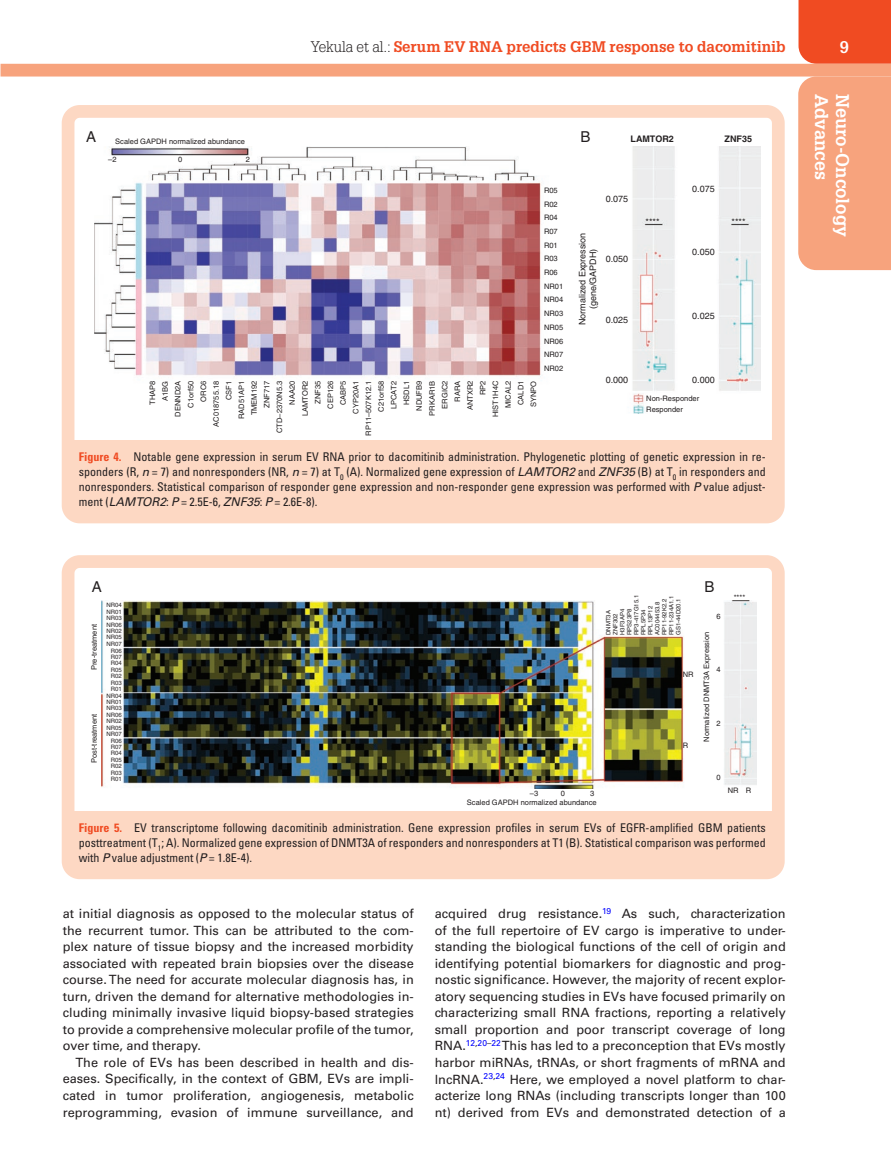
<style>
.page{position:relative;width:891px;height:1175px;background:#fff}
.page>*{position:absolute;margin:0;border:0;box-sizing:border-box;transform-origin:0 0}
.t1{font:700 18px "Glypha LT Std";color:#fff}
.t2{font:700 16.5px "Glypha LT Std";color:#fff}
.t3{font:700 15px "Glypha LT Std";color:#f04b22}
.t4{font:15px "Helvetica";color:#231f20}
.t5{font:12.75px/16.5px "Univers LT Std";color:#231f20;text-align:justify}
.t6{font:condensed 12px/15px "Univers LT Std";color:#231f20;text-align:justify}
.t7{font:9px "Helvetica";color:#231f20}
.t8{font:700 9px "Helvetica";color:#231f20}
.t9{font:7.5px/13.6px "Helvetica";color:#231f20}
.t10{font:6px/6.4px "Helvetica";color:#231f20}
.s1{font-weight:300;color:#231f20}
.s2{font-weight:700;color:#f04b22}
.s3{font-style:italic;font-stretch:normal}
</style>
<div class="page">
<div style="left:798px;top:76px;width:93px;height:194px;background:#f7a37d"></div>
<div style="left:799px;top:0;width:92px;height:64px;background:#f04b22"></div>
<div style="left:1px;top:64px;width:890px;height:12px;background:#f7a37d"></div>
<img style="left:94px;top:146px;width:666px;height:268px">
<div style="left:73px;top:440px;width:700px;height:73px;background:#fdd8c3"></div>
<div style="left:62px;top:105px;width:723px;height:418px;border:13px solid #fdd8c3;border-radius:12px"></div>
<img style="left:101px;top:600px;width:655px;height:188px">
<div style="left:73px;top:811px;width:700px;height:58px;background:#fdd8c3"></div>
<div style="left:62px;top:555px;width:723px;height:324px;border:13px solid #fdd8c3;border-radius:12px"></div>
<p class="t3" style="left:311px;top:37px;width:477px"><span class="s1">Yekula et al.:</span> Serum EV RNA predicts GBM response to dacomitinib</p>
<p class="t2" style="left:840px;top:37px;width:11px">9</p>
<p class="t4" style="left:86px;top:128px;width:12px">A</p>
<p class="t4" style="left:580px;top:128px;width:12px">B</p>
<p class="t8" style="left:631px;top:133px;width:45px">LAMTOR2</p>
<p class="t8" style="left:725px;top:133px;width:29px">ZNF35</p>
<p class="t9" style="left:115px;top:135px;width:131px">Scaled GAPDH normalized abundance</p>
<p class="t9" style="left:108px;top:153px;width:10px">–2</p>
<p class="t9" style="left:178px;top:153px;width:6px">0</p>
<p class="t9" style="left:246px;top:153px;width:6px">2</p>
<p class="t9" style="left:544px;top:183px;width:21px">R05<br>R02<br>R04<br>R07<br>R01<br>R03<br>R06<br>NR01</p>
<p class="t9" style="left:544px;top:293px;width:21px;text-align:justify">NR04<br>NR03<br>NR05<br>NR06<br>NR07<br>NR02</p>
<p class="t7" style="left:606px;top:194px;width:24px">0.075</p>
<p class="t7" style="left:577px;top:325px;width:94px;rotate:-90deg">Normalized Expression</p>
<p class="t7" style="left:588px;top:309px;width:62px;rotate:-90deg">(gene/GAPDH)</p>
<p class="t7" style="left:606px;top:254px;width:24px">0.050</p>
<p class="t7" style="left:606px;top:314px;width:24px">0.025</p>
<p class="t7" style="left:692px;top:183px;width:24px">0.075</p>
<p class="t7" style="left:646px;top:217px;width:16px">****</p>
<p class="t7" style="left:732px;top:217px;width:16px">****</p>
<p class="t7" style="left:692px;top:247px;width:24px">0.050</p>
<p class="t7" style="left:692px;top:311px;width:24px">0.025</p>
<p class="t9" style="left:451px;top:401px;width:22px;rotate:-90deg">RARA</p>
<p class="t9" style="left:171px;top:416px;width:37px;rotate:-90deg">DENND2A</p>
<p class="t9" style="left:260px;top:408px;width:29px;rotate:-90deg">ZNF717</p>
<p class="t9" style="left:273px;top:433px;width:54px;rotate:-90deg">CTD–2370N5.3</p>
<p class="t9" style="left:184px;top:407px;width:28px;rotate:-90deg">C1orf50</p>
<p class="t9" style="left:286px;top:404px;width:25px;rotate:-90deg">NAA20</p>
<p class="t9" style="left:197px;top:401px;width:22px;rotate:-90deg">ORC6</p>
<p class="t9" style="left:324px;top:409px;width:29px;rotate:-90deg">CEP126</p>
<p class="t9" style="left:375px;top:412px;width:32px;line-height:12.8px;text-align:center;rotate:-90deg">C21orf58<br>LPCAT2</p>
<p class="t9" style="left:502px;top:408px;width:29px;line-height:12.8px;text-align:justify;rotate:-90deg">MICAL2<br>CALD1<br>SYNPO</p>
<p class="t9" style="left:209px;top:427px;width:47px;rotate:-90deg">AC018755.18</p>
<p class="t9" style="left:146px;top:405px;width:26px;rotate:-90deg">THAP8</p>
<p class="t9" style="left:425px;top:416px;width:37px;rotate:-90deg">PRKAR1B</p>
<p class="t9" style="left:489px;top:417px;width:38px;rotate:-90deg">HIST1H4C</p>
<p class="t9" style="left:413px;top:411px;width:31px;rotate:-90deg">NDUFB9</p>
<p class="t9" style="left:311px;top:404px;width:24px;rotate:-90deg">ZNF35</p>
<p class="t9" style="left:336px;top:405px;width:26px;rotate:-90deg">CABP5</p>
<p class="t9" style="left:463px;top:410px;width:31px;rotate:-90deg">ANTXR2</p>
<p class="t9" style="left:438px;top:409px;width:29px;rotate:-90deg">ERGIC2</p>
<p class="t9" style="left:476px;top:395px;width:16px;rotate:-90deg">RP2</p>
<p class="t9" style="left:247px;top:415px;width:36px;rotate:-90deg">TMEM192</p>
<p class="t9" style="left:298px;top:416px;width:37px;rotate:-90deg">LAMTOR2</p>
<p class="t9" style="left:158px;top:401px;width:22px;rotate:-90deg">A1BG</p>
<p class="t9" style="left:362px;top:436px;width:57px;rotate:-90deg">RP11–507K12.1</p>
<p class="t9" style="left:400px;top:405px;width:26px;rotate:-90deg">HSDL1</p>
<p class="t9" style="left:222px;top:400px;width:21px;rotate:-90deg">CSF1</p>
<p class="t9" style="left:235px;top:419px;width:40px;rotate:-90deg">RAD51AP1</p>
<p class="t9" style="left:349px;top:414px;width:34px;rotate:-90deg">CYP20A1</p>
<p class="t7" style="left:606px;top:374px;width:24px">0.000</p>
<p class="t7" style="left:692px;top:374px;width:24px">0.000</p>
<p class="t9" style="left:646px;top:392px;width:54px;line-height:11.4px">Non-Responder<br>Responder</p>
<p class="t6" style="left:79px;top:449px;width:689px"><span class="s2">Figure 4.</span> Notable gene expression in serum EV RNA prior to dacomitinib administration. Phylogenetic plotting of genetic expression in re&shy;sponders (R, <span class="s3">n</span> = 7) and nonresponders (NR, <span class="s3">n</span> = 7) at T<sub>0</sub> (A). Normalized gene expression of <span class="s3">LAMTOR2</span> and <span class="s3">ZNF35</span> (B) at T<sub>0</sub> in responders and nonresponders. Statistical comparison of responder gene expression and non-responder gene expression was performed with <span class="s3">P</span> value adjust&shy;ment (<span class="s3">LAMTOR2</span>: <span class="s3">P</span> = 2.5E-6, <span class="s3">ZNF35</span>: <span class="s3">P</span> = 2.6E-8).</p>
<h1 class="t1" style="left:833px;top:94px;width:88px;rotate:90deg">Advances</h1>
<h1 class="t1" style="left:854px;top:94px;width:145px;rotate:90deg">Neuro-Oncology</h1>
<p class="t4" style="left:92px;top:578px;width:12px">A</p>
<p class="t4" style="left:704px;top:578px;width:12px">B</p>
<p class="t9" style="left:87px;top:670px;width:47px;rotate:-90deg">Pre-treatment</p>
<p class="t9" style="left:87px;top:763px;width:51px;rotate:-90deg">Post-treatment</p>
<p class="t10" style="left:106px;top:602px;width:17px;text-align:right">NR04<br>NR01<br>NR03<br>NR06<br>NR02<br>NR05<br>NR07<br>R06<br>R07<br>R04<br>R05<br>R02<br>R03<br>R01<br>NR04<br>NR01<br>NR03<br>NR06<br>NR02<br>NR05<br>NR07<br>R06</p>
<p class="t10" style="left:111px;top:743px;width:13px;text-align:justify">R07<br>R04<br>R05<br>R02</p>
<p class="t10" style="left:111px;top:769px;width:13px">R03<br>R01</p>
<p class="t10" style="left:605px;top:635px;width:42px;line-height:7.1px;rotate:-90deg">DNMT3A<br>ZNF302<br>H3F3AP4<br>RPS23P8<br>RP3-417G15.1<br>RPL5P34<br>RPL13P12<br>AC004453.8<br>RP11-92K2.2<br>RP11-234A1.1<br>GS1-44D20.1</p>
<p class="t9" style="left:683px;top:667px;width:12px">NR</p>
<p class="t9" style="left:683px;top:739px;width:7px">R</p>
<p class="t9" style="left:717px;top:609px;width:6px">6</p>
<p class="t9" style="left:700px;top:742px;width:112px;rotate:-90deg">Normalized DNMT3A Expression</p>
<p class="t9" style="left:717px;top:663px;width:6px">4</p>
<p class="t9" style="left:717px;top:716px;width:6px">2</p>
<p class="t9" style="left:717px;top:770px;width:6px">0</p>
<p class="t9" style="left:734px;top:590px;width:13px">****</p>
<p class="t9" style="left:467px;top:789px;width:131px;line-height:8.6px;text-align:center">–3<br>Scaled GAPDH normalized abundance</p>
<p class="t9" style="left:561px;top:787px;width:6px">0</p>
<p class="t9" style="left:590px;top:787px;width:6px">3</p>
<p class="t9" style="left:728px;top:784px;width:25px">NR R</p>
<p class="t6" style="left:79px;top:820px;width:688px"><span class="s2">Figure 5.</span> EV transcriptome following dacomitinib administration. Gene expression profiles in serum EVs of EGFR-amplified GBM patients posttreatment (T<sub>1</sub>; A). Normalized gene expression of DNMT3A of responders and nonresponders at T1 (B). Statistical comparison was performed with <span class="s3">P</span> value adjustment (<span class="s3">P</span> = 1.8E-4).</p>
<p class="t5" style="left:63px;top:905px;width:353px">at initial diagnosis as opposed to the molecular status of the recurrent tumor. This can be attributed to the com&shy;plex nature of tissue biopsy and the increased morbidity associated with repeated brain biopsies over the disease course. The need for accurate molecular diagnosis has, in turn, driven the demand for alternative methodologies in&shy;cluding minimally invasive liquid biopsy-based strategies to provide a comprehensive molecular profile of the tumor, over time, and therapy.</p>
<p class="t5" style="left:63px;top:1054px;width:353px;text-indent:13px">The role of EVs has been described in health and dis&shy;eases. Specifically, in the context of GBM, EVs are impli&shy;cated in tumor proliferation, angiogenesis, metabolic reprogramming, evasion of immune surveillance, and</p>
<p class="t5" style="left:435px;top:905px;width:353px">acquired drug resistance.<sup>19</sup> As such, characterization of the full repertoire of EV cargo is imperative to under&shy;standing the biological functions of the cell of origin and identifying potential biomarkers for diagnostic and prog&shy;nostic significance. However, the majority of recent explor&shy;atory sequencing studies in EVs have focused primarily on characterizing small RNA fractions, reporting a relatively small proportion and poor transcript coverage of long RNA.<sup>12</sup><sup>,</sup><sup>20</sup><sup>–</sup><sup>22</sup> This has led to a preconception that EVs mostly harbor miRNAs, tRNAs, or short fragments of mRNA and lncRNA.<sup>23</sup><sup>,</sup><sup>24</sup> Here, we employed a novel platform to char&shy;acterize long RNAs (including transcripts longer than 100 nt) derived from EVs and demonstrated detection of a</p>
</div>
